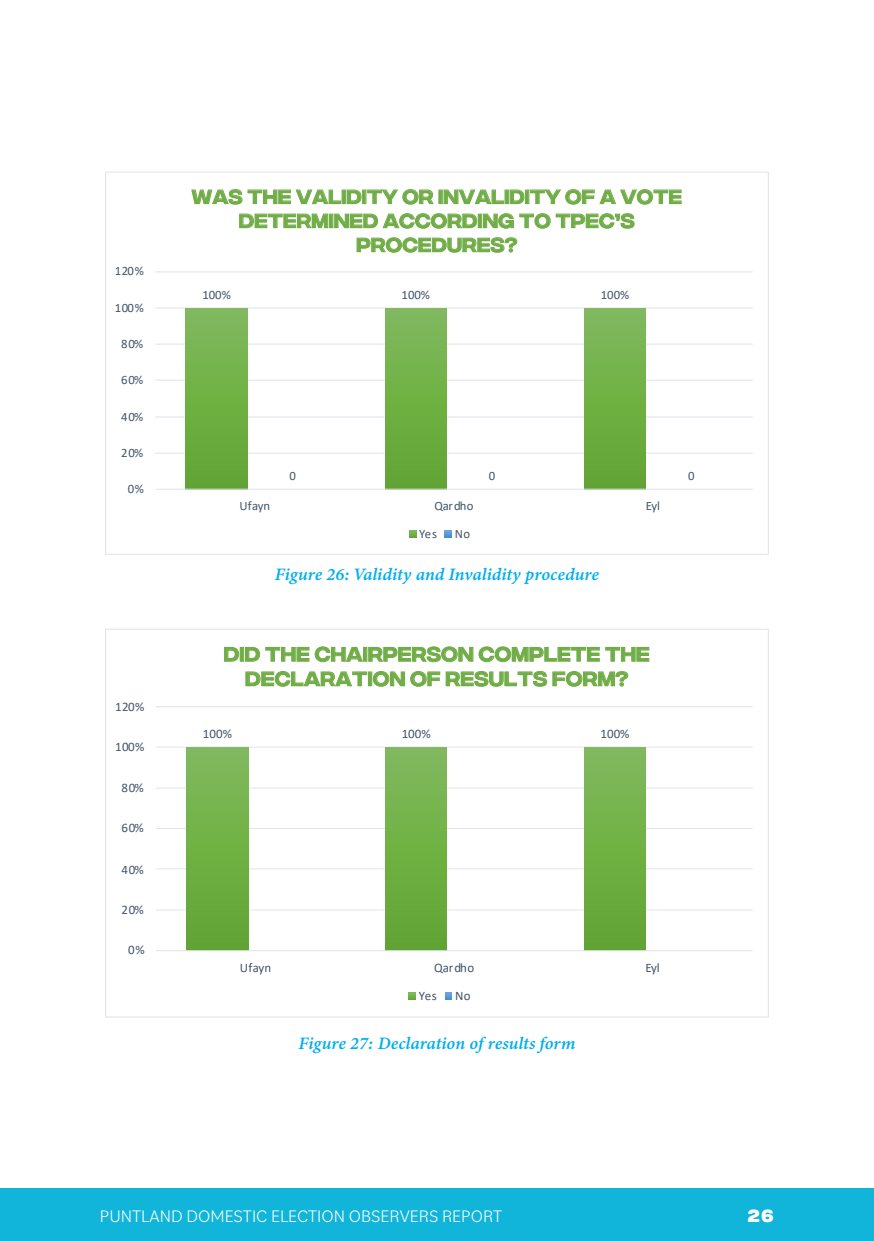
<style>
.page{position:relative;width:874px;height:1241px;background:#fff}
.page>*{position:absolute;margin:0;border:0;box-sizing:border-box;transform-origin:0 0}
.t1{font:19.78px/24.5px "Integral CF";letter-spacing:.02em;color:#70ad47;text-align:center}
.t2{font:19.43px/24px "Integral CF";letter-spacing:.02em;color:#70ad47;text-align:center}
.t3{font:italic 17.5px "Minion Variable Concept";color:#00aeef}
.t4{font:300 17.5px "Bilo";color:#fff}
.t5{font:700 17.5px "Integral CF";color:#fff}
.t6{font:12.95px "Calibri";color:#44546a}
.t7{font:12.78px "Calibri";color:#44546a}
</style>
<div class="page">
<div style="left:0;top:1187px;width:873px;height:53px;background:#11b5d9"></div>
<hr style="left:155px;top:452px;width:597px;height:1px;background:#e0e5eb">
<hr style="left:155px;top:416px;width:597px;height:1px;background:#e0e5eb">
<hr style="left:155px;top:379px;width:597px;height:1px;background:#e0e5eb">
<hr style="left:155px;top:343px;width:597px;height:1px;background:#e0e5eb">
<hr style="left:155px;top:307px;width:597px;height:1px;background:#e0e5eb">
<hr style="left:155px;top:271px;width:597px;height:1px;background:#e0e5eb">
<div style="left:185px;top:308px;width:62px;height:181px;background:linear-gradient(to bottom,#80ba5d,#60a531)"></div>
<div style="left:385px;top:308px;width:61px;height:181px;background:linear-gradient(to bottom,#80ba5d,#60a531)"></div>
<div style="left:584px;top:308px;width:61px;height:181px;background:linear-gradient(to bottom,#80ba5d,#60a531)"></div>
<hr style="left:155px;top:488px;width:597px;height:1px;background:#e0e5eb">
<svg style="left:409px;top:530px;width:7px;height:7px"></svg>
<svg style="left:444px;top:530px;width:7px;height:7px"></svg>
<hr style="left:156px;top:909px;width:596px;height:1px;background:#e0e5eb">
<hr style="left:156px;top:868px;width:596px;height:1px;background:#e0e5eb">
<hr style="left:156px;top:828px;width:596px;height:1px;background:#e0e5eb">
<hr style="left:156px;top:787px;width:596px;height:1px;background:#e0e5eb">
<hr style="left:156px;top:746px;width:596px;height:1px;background:#e0e5eb">
<hr style="left:156px;top:706px;width:596px;height:1px;background:#e0e5eb">
<div style="left:186px;top:747px;width:62px;height:203px;background:linear-gradient(to bottom,#80bb5d,#60a531)"></div>
<div style="left:385px;top:747px;width:61px;height:203px;background:linear-gradient(to bottom,#80bb5d,#60a531)"></div>
<div style="left:584px;top:747px;width:61px;height:203px;background:linear-gradient(to bottom,#80bb5d,#60a531)"></div>
<hr style="left:156px;top:950px;width:596px;height:1px;background:#e0e5eb">
<svg style="left:408px;top:992px;width:7px;height:7px"></svg>
<svg style="left:445px;top:992px;width:6px;height:7px"></svg>
<p class="t7" style="left:115px;top:262px;width:30px">120%</p>
<p class="t7" style="left:115px;top:299px;width:30px">100%</p>
<p class="t7" style="left:121px;top:335px;width:23px">80%</p>
<p class="t7" style="left:121px;top:371px;width:23px">60%</p>
<p class="t7" style="left:121px;top:407px;width:23px">40%</p>
<p class="t7" style="left:121px;top:443px;width:23px">20%</p>
<p class="t7" style="left:128px;top:479px;width:18px">0%</p>
<p class="t6" style="left:115px;top:697px;width:31px">120%</p>
<p class="t6" style="left:115px;top:737px;width:31px">100%</p>
<p class="t6" style="left:121px;top:778px;width:24px">80%</p>
<p class="t6" style="left:121px;top:819px;width:24px">60%</p>
<p class="t6" style="left:121px;top:860px;width:24px">40%</p>
<p class="t6" style="left:121px;top:900px;width:24px">20%</p>
<p class="t6" style="left:128px;top:940px;width:18px">0%</p>
<p class="t2" style="left:191px;top:186px;width:491px">WAS THE VALIDITY OR INVALIDITY OF A VOTE<br>DETERMINED ACCORDING TO TPEC’S<br>PROCEDURES?</p>
<p class="t7" style="left:202px;top:286px;width:30px">100%</p>
<p class="t7" style="left:401px;top:286px;width:30px">100%</p>
<p class="t7" style="left:600px;top:286px;width:30px">100%</p>
<p class="t7" style="left:289px;top:467px;width:8px">0</p>
<p class="t7" style="left:488px;top:467px;width:8px">0</p>
<p class="t7" style="left:687px;top:467px;width:8px">0</p>
<p class="t7" style="left:239px;top:496px;width:32px">Ufayn</p>
<p class="t7" style="left:434px;top:496px;width:41px">Qardho</p>
<p class="t7" style="left:645px;top:496px;width:16px">Eyl</p>
<p class="t7" style="left:419px;top:525px;width:19px">Yes</p>
<p class="t7" style="left:454px;top:525px;width:17px">No</p>
<p class="t3" style="left:275px;top:562px;width:325px">Figure 26: Validity and Invalidity procedure</p>
<p class="t1" style="left:224px;top:643px;width:427px">DID THE CHAIRPERSON COMPLETE THE<br>DECLARATION OF RESULTS FORM?</p>
<p class="t6" style="left:203px;top:724px;width:30px">100%</p>
<p class="t6" style="left:401px;top:724px;width:30px">100%</p>
<p class="t6" style="left:600px;top:724px;width:30px">100%</p>
<p class="t6" style="left:240px;top:958px;width:33px">Ufayn</p>
<p class="t6" style="left:434px;top:958px;width:41px">Qardho</p>
<p class="t6" style="left:645px;top:958px;width:16px">Eyl</p>
<p class="t6" style="left:419px;top:986px;width:20px">Yes</p>
<p class="t6" style="left:455px;top:986px;width:17px">No</p>
<p class="t3" style="left:298px;top:1030px;width:278px">Figure 27: Declaration of results form</p>
<p class="t4" style="left:100px;top:1203px;width:403px">PUNTLAND DOMESTIC ELECTION OBSERVERS REPORT</p>
<p class="t5" style="left:747px;top:1205px;width:27px">26</p>
</div>
